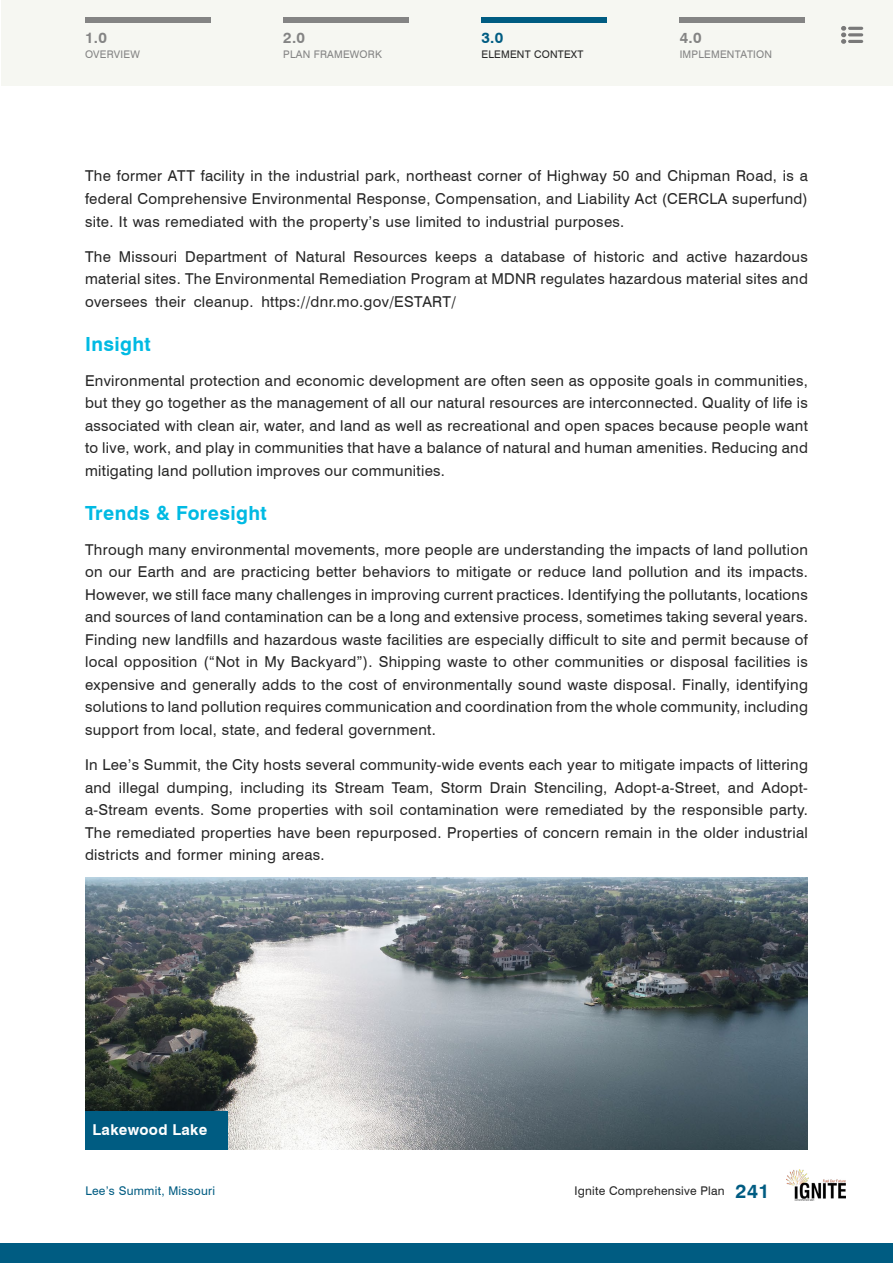
<style>
.page{position:relative;width:893px;height:1263px;background:#fff}
.page>*{position:absolute;margin:0;border:0;box-sizing:border-box;transform-origin:0 0}
.t1{font:700 19.5px "Swiss 721 BT";letter-spacing:.02em;color:#00bae3}
.t2{font:15px/22.5px "Swiss 721 BT";letter-spacing:.02em;color:#262626;text-align:justify}
.t3{font:700 15px "Swiss 721 BT";letter-spacing:.02em;color:#fff}
.t4{font:700 15px "Swiss 721 BT";color:#848484}
.t5{font:700 15px "Swiss 721 BT";color:#005c82}
.t6{font:12px "Swiss 721 BT";letter-spacing:.02em;color:#262626}
.t7{font:12px "Swiss 721 BT";letter-spacing:.02em;color:#005c82}
.t8{font:10.5px "Swiss 721 BT";letter-spacing:.02em;color:#848484}
.t9{font:10.5px "Swiss 721 BT";letter-spacing:.02em;color:#262626}
.s1{font-weight:700;font-size:19.5px;color:#005c82}
</style>
<div class="page">
<img style="left:85px;top:878px;width:723px;height:271px">
<div style="left:85px;top:1111px;width:143px;height:38px;background:#005c82"></div>
<div style="left:1px;top:0;width:892px;height:86px;background:#f6f7f2"></div>
<hr style="left:848px;top:27px;width:15px;height:3px;background:#797979;border-radius:2px">
<hr style="left:848px;top:33px;width:15px;height:3px;background:#797979;border-radius:2px">
<hr style="left:848px;top:40px;width:15px;height:3px;background:#797979;border-radius:2px">
<svg style="left:841px;top:26px;width:5px;height:18px"></svg>
<div style="left:0;top:1244px;width:893px;height:19px;background:#005c82"></div>
<div style="left:85px;top:17px;width:125px;height:6px;background:#848484"></div>
<div style="left:283px;top:17px;width:125px;height:6px;background:#848484"></div>
<div style="left:481px;top:17px;width:125px;height:6px;background:#005c82"></div>
<div style="left:680px;top:17px;width:125px;height:6px;background:#848484"></div>
<img style="left:787px;top:1169px;width:59px;height:31px">
<p class="t4" style="left:85px;top:29px;width:23px">1.0</p>
<p class="t8" style="left:85px;top:48px;width:56px">OVERVIEW</p>
<p class="t4" style="left:283px;top:29px;width:23px">2.0</p>
<p class="t8" style="left:283px;top:48px;width:100px">PLAN FRAMEWORK</p>
<p class="t5" style="left:481px;top:29px;width:23px">3.0</p>
<p class="t9" style="left:481px;top:48px;width:104px">ELEMENT CONTEXT</p>
<p class="t4" style="left:680px;top:29px;width:23px">4.0</p>
<p class="t8" style="left:680px;top:48px;width:94px">IMPLEMENTATION</p>
<p class="t2" style="left:85px;top:165px;width:724px">The former ATT facility in the industrial park, northeast corner of Highway 50 and Chipman Road, is a federal Comprehensive Environmental Response, Compensation, and Liability Act (CERCLA superfund) site. It was remediated with the property’s use limited to industrial purposes.</p>
<p class="t2" style="left:85px;top:245px;width:724px">The Missouri Department of Natural Resources keeps a database of historic and active hazardous material sites. The Environmental Remediation Program at MDNR regulates hazardous material sites and oversees their cleanup. https://dnr.mo.gov/ESTART/</p>
<h1 class="t1" style="left:85px;top:332px;width:67px">Insight</h1>
<p class="t2" style="left:85px;top:369px;width:724px">Environmental protection and economic development are often seen as opposite goals in communities, but they go together as the management of all our natural resources are interconnected. Quality of life is associated with clean air, water, and land as well as recreational and open spaces because people want to live, work, and play in communities that have a balance of natural and human amenities. Reducing and mitigating land pollution improves our communities.</p>
<h1 class="t1" style="left:85px;top:501px;width:183px">Trends &amp; Foresight</h1>
<p class="t2" style="left:85px;top:538px;width:724px">Through many environmental movements, more people are understanding the impacts of land pollution on our Earth and are practicing better behaviors to mitigate or reduce land pollution and its impacts.<br>However, we still face many challenges in improving current practices. Identifying the pollutants, locations and sources of land contamination can be a long and extensive process, sometimes taking several years.<br>Finding new landfills and hazardous waste facilities are especially difficult to site and permit because of local opposition (“Not in My Backyard”). Shipping waste to other communities or disposal facilities is expensive and generally adds to the cost of environmentally sound waste disposal. Finally, identifying solutions to land pollution requires communication and coordination from the whole community, including support from local, state, and federal government.</p>
<p class="t2" style="left:85px;top:753px;width:724px">In Lee’s Summit, the City hosts several community-wide events each year to mitigate impacts of littering and illegal dumping, including its Stream Team, Storm Drain Stenciling, Adopt-a-Street, and Adopt&shy;a-Stream events. Some properties with soil contamination were remediated by the responsible party.<br>The remediated properties have been repurposed. Properties of concern remain in the older industrial districts and former mining areas.</p>
<p class="t3" style="left:93px;top:1120px;width:116px">Lakewood Lake</p>
<p class="t7" style="left:85px;top:1183px;width:131px">Lee’s Summit, Missouri</p>
<p class="t6" style="left:574px;top:1183px;width:197px">Ignite Comprehensive Plan <span class="s1">241</span></p>
</div>
